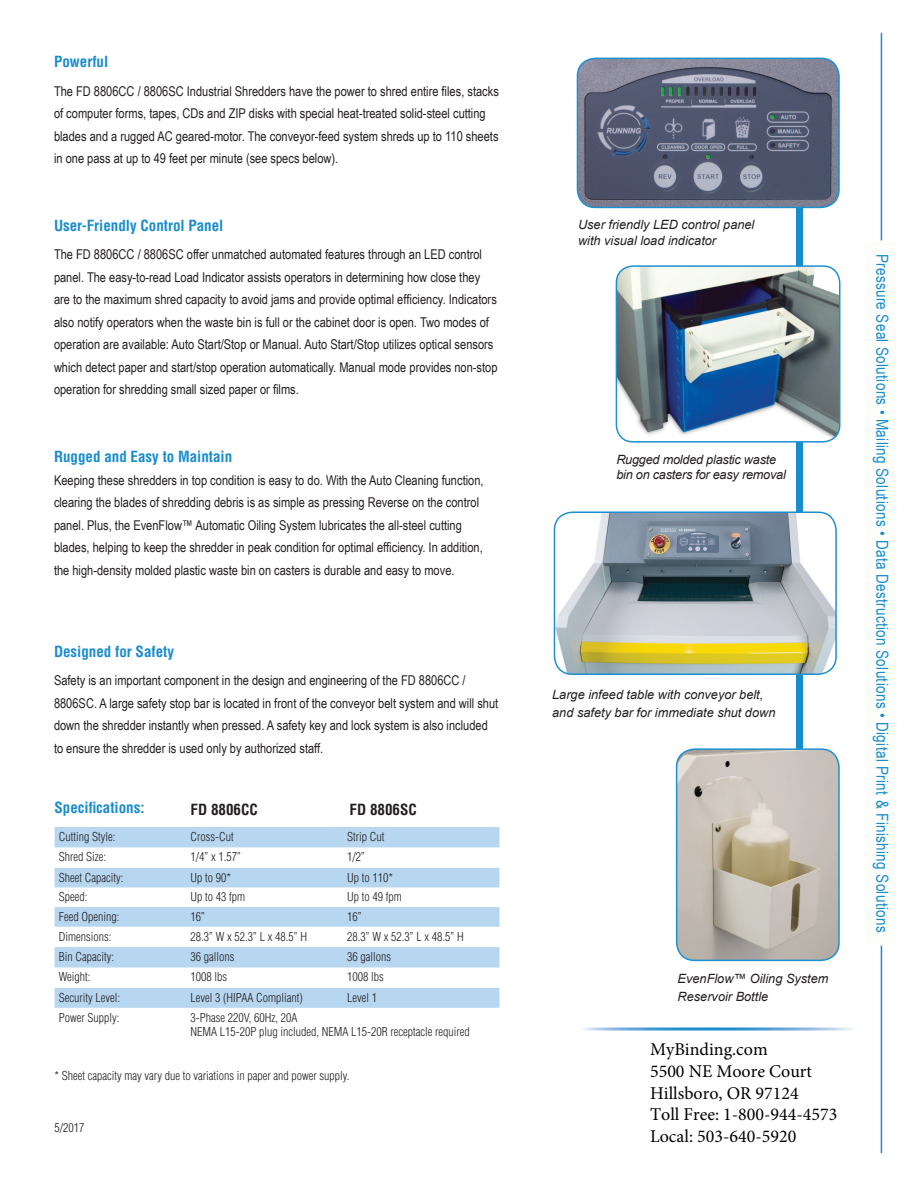
<style>
.page{position:relative;width:918px;height:1188px;background:#fff}
.page>*{position:absolute;margin:0;border:0;box-sizing:border-box;transform-origin:0 0}
.t1{font:18px/21.6px "Minion Pro";color:#000}
.t2{font:16.5px "Arial Narrow";letter-spacing:.02em;color:#198ccd}
.t3{font:700 condensed 15px "Helvetica";color:#198ccd}
.t4{font:700 condensed 15px "Helvetica";color:#231f20}
.t5{font:13.5px/22.5px "Arial Narrow";color:#231f20}
.t6{font:italic 12.75px "Arial";color:#231f20}
.t7{font:italic 12.75px/15.3px "Arial";letter-spacing:-.02em;color:#231f20}
.t8{font:300 condensed 12px "Helvetica";color:#231f20}
</style>
<div class="page">
<div style="left:796px;top:155px;width:7px;height:774px;background:#198ccd"></div>
<svg style="left:55px;top:827px;width:445px;height:181px;fill:#b7d6f0"></svg>
<hr style="left:881px;top:33px;width:1px;height:1120px;background:#198ccd">
<div style="left:864px;top:240px;width:35px;height:706px;background:#fdfefc"></div>
<img style="left:616px;top:266px;width:224px;height:176px">
<div style="left:616px;top:265px;width:224px;height:178px;border:2px solid #1d90d0;border-radius:17px"></div>
<img style="left:677px;top:751px;width:162px;height:209px">
<div style="left:676px;top:748px;width:164px;height:213px;border:2px solid #1d90d0;border-radius:18px"></div>
<img style="left:554px;top:514px;width:282px;height:160px">
<div style="left:554px;top:511px;width:283px;height:164px;border:2px solid #1d90d0;border-radius:18px"></div>
<img style="left:577px;top:58px;width:262px;height:149px">
<div style="left:577px;top:58px;width:263px;height:150px;border:2px solid #1d90d0;border-radius:18px"></div>
<p class="t3" style="left:54px;top:52px;width:56px">Powerful</p>
<p class="t5" style="left:54px;top:79px;width:446px">The FD 8806CC / 8806SC Industrial Shredders have the power to shred entire files, stacks of computer forms, tapes, CDs and ZIP disks with special heat-treated solid-steel cutting blades and a rugged AC geared-motor. The conveyor-feed system shreds up to 110 sheets in one pass at up to 49 feet per minute (see specs below).</p>
<p class="t3" style="left:54px;top:216px;width:171px">User-Friendly Control Panel</p>
<p class="t5" style="left:54px;top:243px;width:445px">The FD 8806CC / 8806SC offer unmatched automated features through an LED control panel. The easy-to-read Load Indicator assists operators in determining how close they are to the maximum shred capacity to avoid jams and provide optimal efficiency. Indicators also notify operators when the waste bin is full or the cabinet door is open. Two modes of operation are available: Auto Start/Stop or Manual. Auto Start/Stop utilizes optical sensors which detect paper and start/stop operation automatically. Manual mode provides non-stop operation for shredding small sized paper or films.</p>
<p class="t3" style="left:54px;top:447px;width:180px">Rugged and Easy to Maintain</p>
<p class="t5" style="left:54px;top:468px;width:431px">Keeping these shredders in top condition is easy to do. With the Auto Cleaning function, clearing the blades of shredding debris is as simple as pressing Reverse on the control panel. Plus, the EvenFlow™ Automatic Oiling System lubricates the all-steel cutting blades, helping to keep the shredder in peak condition for optimal efficiency. In addition, the high-density molded plastic waste bin on casters is durable and easy to move.</p>
<p class="t3" style="left:54px;top:642px;width:121px">Designed for Safety</p>
<p class="t5" style="left:54px;top:669px;width:446px">Safety is an important component in the design and engineering of the FD 8806CC / 8806SC. A large safety stop bar is located in front of the conveyor belt system and will shut down the shredder instantly when pressed. A safety key and lock system is also included to ensure the shredder is used only by authorized staff.</p>
<p class="t3" style="left:55px;top:798px;width:91px">Specifications:</p>
<p class="t4" style="left:191px;top:801px;width:69px">FD 8806CC</p>
<p class="t8" style="left:59px;top:829px;width:58px">Cutting Style:</p>
<p class="t8" style="left:191px;top:829px;width:45px">Cross-Cut</p>
<p class="t8" style="left:347px;top:829px;width:39px">Strip Cut</p>
<p class="t8" style="left:59px;top:849px;width:49px">Shred Size:</p>
<p class="t8" style="left:191px;top:849px;width:52px">1/4” x 1.57”</p>
<p class="t8" style="left:347px;top:849px;width:19px">1/2”</p>
<p class="t8" style="left:59px;top:870px;width:66px">Sheet Capacity:</p>
<p class="t8" style="left:191px;top:870px;width:42px">Up to 90*</p>
<p class="t8" style="left:347px;top:870px;width:47px">Up to 110*</p>
<p class="t8" style="left:59px;top:889px;width:30px">Speed:</p>
<p class="t8" style="left:191px;top:889px;width:56px">Up to 43 fpm</p>
<p class="t8" style="left:347px;top:889px;width:56px">Up to 49 fpm</p>
<p class="t8" style="left:59px;top:909px;width:62px">Feed Opening:</p>
<p class="t8" style="left:191px;top:909px;width:16px">16”</p>
<p class="t8" style="left:347px;top:909px;width:16px">16”</p>
<p class="t8" style="left:59px;top:929px;width:54px">Dimensions:</p>
<p class="t8" style="left:191px;top:929px;width:118px">28.3” W x 52.3” L x 48.5” H</p>
<p class="t8" style="left:347px;top:929px;width:118px">28.3” W x 52.3” L x 48.5” H</p>
<p class="t8" style="left:59px;top:949px;width:57px">Bin Capacity:</p>
<p class="t8" style="left:191px;top:949px;width:45px">36 gallons</p>
<p class="t8" style="left:347px;top:949px;width:45px">36 gallons</p>
<p class="t8" style="left:59px;top:970px;width:33px">Weight:</p>
<p class="t8" style="left:191px;top:970px;width:38px">1008 lbs</p>
<p class="t8" style="left:347px;top:970px;width:38px">1008 lbs</p>
<p class="t8" style="left:59px;top:990px;width:63px">Security Level:</p>
<p class="t8" style="left:191px;top:990px;width:114px">Level 3 (HIPAA Compliant)</p>
<p class="t8" style="left:347px;top:990px;width:31px">Level 1</p>
<p class="t8" style="left:59px;top:1010px;width:62px">Power Supply:</p>
<p class="t8" style="left:191px;top:1010px;width:108px">3-Phase 220V, 60Hz, 20A</p>
<p class="t8" style="left:191px;top:1024px;width:281px">NEMA L15-20P plug included, NEMA L15-20R receptacle required</p>
<p class="t8" style="left:55px;top:1068px;width:296px">* Sheet capacity may vary due to variations in paper and power supply.</p>
<p class="t4" style="left:350px;top:801px;width:69px">FD 8806SC</p>
<p class="t8" style="left:55px;top:1120px;width:31px">5/2017</p>
<p class="t6" style="left:578px;top:216px;width:178px">User friendly LED control panel</p>
<p class="t6" style="left:578px;top:232px;width:140px">with visual load indicator</p>
<p class="t7" style="left:616px;top:452px;width:171px">Rugged molded plastic waste bin on casters for easy removal</p>
<p class="t6" style="left:552px;top:686px;width:213px">Large infeed table with conveyor belt,</p>
<p class="t6" style="left:552px;top:704px;width:225px">and safety bar for immediate shut down</p>
<p class="t6" style="left:678px;top:970px;width:152px">EvenFlow™ Oiling System</p>
<p class="t6" style="left:678px;top:988px;width:92px">Reservoir Bottle</p>
<h1 class="t1" style="left:650px;top:1039px;width:189px">MyBinding.com<br>5500 NE Moore Court<br>Hillsboro, OR 97124<br>Toll Free: 1-800-944-4573<br>Local: 503-640-5920</h1>
<p class="t2" style="left:895px;top:254px;width:680px;rotate:90deg">Pressure Seal Solutions • Mailing Solutions • Data Destruction Solutions • Digital Print &amp; Finishing Solutions</p>
</div>
